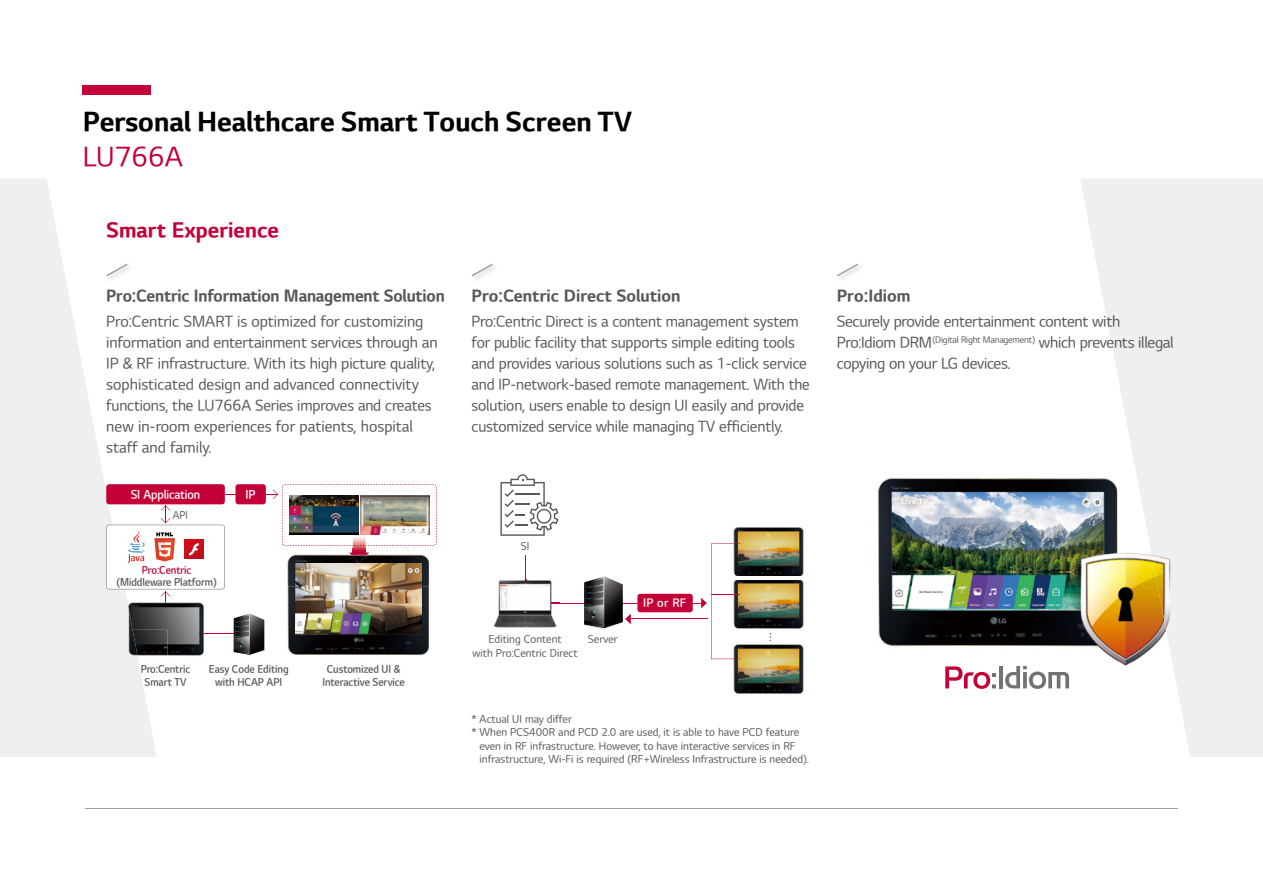
<style>
.page{position:relative;width:1263px;height:893px;background:#fff}
.page>*{position:absolute;margin:0;border:0;box-sizing:border-box;transform-origin:0 0}
.t1{font:27px "LG Sm Haotf TB";color:#000}
.t2{font:27px "LG Sm Haotf TR";color:#c30037}
.t3{font:21px "LG Sm Haotf TB";color:#c30037}
.t4{font:16.5px "LG Sm Haotf TB";letter-spacing:-.01em;color:#595757}
.t5{font:15px/21px "LG Sm Haotf TR";letter-spacing:-.01em;color:#595757}
.t6{font:12px "LG Sm Haotf TSB";letter-spacing:-.01em;color:#fff;scale:.95 1}
.t7{font:11.4px "LG Sm Haotf TSB";color:#fff}
.t8{font:10.5px "LG Sm Haotf TR";color:#595757}
.t9{font:10.5px/13.5px "LG Sm Haotf TSB";letter-spacing:-.01em;color:#595757;text-align:center;scale:.95 1}
.t10{font:10.5px "LG Sm Haotf TSB";letter-spacing:-.01em;color:#c30037;scale:.95 1}
.t11{font:10.5px "LG Sm Haotf TR";color:#595757;scale:.95 1}
</style>
<div class="page">
<div style="left:83px;top:85px;width:68px;height:9px;background:#c30037"></div>
<svg style="left:1080px;top:179px;width:183px;height:578px;fill:#efefef"></svg>
<svg style="left:0;top:179px;width:157px;height:578px;fill:#efefef"></svg>
<hr style="left:85px;top:808px;width:1093px;height:1px;background:#9ea3a6">
<div style="left:106px;top:484px;width:119px;height:20px;background:#c30037;border-radius:3px"></div>
<hr style="left:219px;top:494px;width:59px;height:1px;background:#c30037">
<div style="left:235px;top:484px;width:31px;height:20px;background:#c30037;border-radius:3px"></div>
<hr style="left:194px;top:633px;width:55px;height:1px;background:#c30037">
<svg style="left:234px;top:613px;width:30px;height:42px"></svg>
<img style="left:138px;top:611px;width:66px;height:18px">
<img style="left:138px;top:629px;width:66px;height:30px">
<img style="left:122px;top:611px;width:16px;height:48px">
<svg style="left:106px;top:505px;width:119px;height:106px"></svg>
<img style="left:287px;top:563px;width:143px;height:23px">
<img style="left:287px;top:586px;width:28px;height:69px">
<img style="left:398px;top:586px;width:32px;height:69px">
<img style="left:315px;top:634px;width:83px;height:21px">
<img style="left:273px;top:484px;width:164px;height:79px">
<img style="left:349px;top:553px;width:20px;height:10px">
<img style="left:296px;top:563px;width:126px;height:71px">
<img style="left:104px;top:262px;width:30px;height:21px">
<svg style="left:106px;top:264px;width:22px;height:12px"></svg>
<img style="left:877px;top:472px;width:259px;height:209px">
<img style="left:1136px;top:472px;width:51px;height:209px">
<svg style="left:945px;top:666px;width:51px;height:23px"></svg>
<hr style="left:999px;top:666px;width:4px;height:22px;background:#727272">
<svg style="left:1005px;top:666px;width:64px;height:23px"></svg>
<svg style="left:837px;top:264px;width:21px;height:12px"></svg>
<img style="left:471px;top:263px;width:24px;height:16px">
<svg style="left:472px;top:264px;width:21px;height:12px"></svg>
<img style="left:733px;top:527px;width:71px;height:25px">
<img style="left:740px;top:552px;width:28px;height:77px">
<img style="left:768px;top:552px;width:36px;height:24px">
<img style="left:768px;top:580px;width:36px;height:49px">
<img style="left:740px;top:576px;width:28px;height:3px">
<img style="left:731px;top:644px;width:73px;height:50px">
<hr style="left:505px;top:603px;width:197px;height:1px;background:#c30037">
<div style="left:637px;top:594px;width:56px;height:18px;background:#c30037;border-radius:3px"></div>
<svg style="left:701px;top:543px;width:39px;height:116px"></svg>
<hr style="left:526px;top:555px;width:1px;height:39px;background:#c30037">
<img style="left:493px;top:579px;width:67px;height:49px">
<img style="left:505px;top:603px;width:55px;height:1px">
<svg style="left:526px;top:579px;width:1px;height:15px"></svg>
<svg style="left:500px;top:474px;width:58px;height:62px"></svg>
<hr style="left:630px;top:619px;width:77px;height:1px;background:#c30037">
<svg style="left:584px;top:576px;width:47px;height:53px"></svg>
<h1 class="t1" style="left:83px;top:109px;width:551px">Personal Healthcare Smart Touch Screen TV</h1>
<h1 class="t2" style="left:83px;top:143px;width:102px">LU766A</h1>
<h2 class="t3" style="left:106px;top:220px;width:174px">Smart Experience</h2>
<p class="t4" style="left:106px;top:288px;width:340px">Pro:Centric Information Management Solution</p>
<p class="t5" style="left:106px;top:312px;width:333px">Pro:Centric SMART is optimized for customizing information and entertainment services through an IP &amp; RF infrastructure. With its high picture quality, sophisticated design and advanced connectivity functions, the LU766A Series improves and creates new in-room experiences for patients, hospital staff and family.</p>
<p class="t6" style="left:131px;top:489px;width:75px">SI Application</p>
<p class="t6" style="left:245px;top:489px;width:12px">IP</p>
<p class="t11" style="left:173px;top:510px;width:17px">API</p>
<p class="t10" style="left:142px;top:565px;width:54px">Pro:Centric</p>
<p class="t9" style="left:116px;top:576px;width:107px">(Middleware Platform)</p>
<p class="t9" style="left:141px;top:663px;width:54px">Pro:Centric<br>Smart TV</p>
<p class="t9" style="left:209px;top:663px;width:85px">Easy Code Editing with HCAP API</p>
<p class="t9" style="left:322px;top:662px;width:88px">Customized UI &amp;<br>Interactive Service</p>
<p class="t4" style="left:472px;top:288px;width:210px">Pro:Centric Direct Solution</p>
<p class="t5" style="left:472px;top:312px;width:340px">Pro:Centric Direct is a content management system for public facility that supports simple editing tools and provides various solutions such as 1-click service and IP-network-based remote management. With the solution, users enable to design UI easily and provide customized service while managing TV efficiently.</p>
<p class="t8" style="left:521px;top:541px;width:10px">SI</p>
<p class="t8" style="left:488px;top:634px;width:75px">Editing Content</p>
<p class="t8" style="left:588px;top:634px;width:31px">Server</p>
<p class="t8" style="left:472px;top:648px;width:107px">with Pro:Centric Direct</p>
<p class="t7" style="left:643px;top:597px;width:45px">IP or RF</p>
<p class="t8" style="left:472px;top:714px;width:102px">* Actual UI may differ</p>
<p class="t8" style="left:472px;top:727px;width:329px">* When PCS400R and PCD 2.0 are used, it is able to have PCD feature</p>
<p class="t8" style="left:480px;top:741px;width:317px">even in RF infrastructure. However, to have interactive services in RF</p>
<p class="t8" style="left:480px;top:754px;width:331px">infrastructure, Wi-Fi is required (RF+Wireless Infrastructure is needed).</p>
<p class="t4" style="left:837px;top:288px;width:75px">Pro:Idiom</p>
<p class="t5" style="left:837px;top:312px;width:338px">Securely provide entertainment content with<br>Pro:Idiom DRM<sup>(Digital</sup> <sup>Right</sup> <sup>Management)</sup> which prevents illegal copying on your LG devices.</p>
</div>
